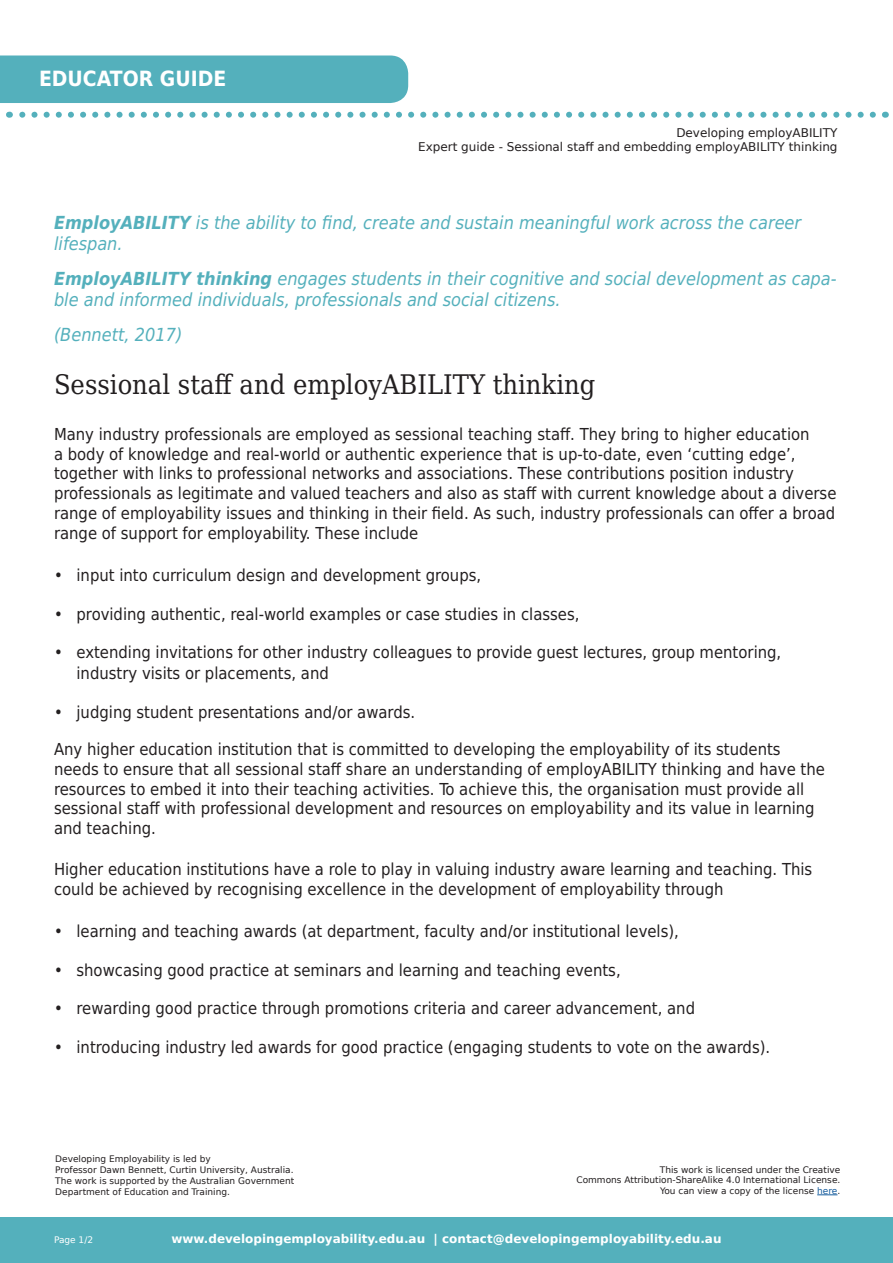
<style>
.page{position:relative;width:893px;height:1263px;background:#fff}
.page>*{position:absolute;margin:0;border:0;box-sizing:border-box;transform-origin:0 0}
.DE_-_Headline_One_Bl{font:27px "DejaVu Serif Condensed";color:#231f20}
.t1{font:700 21px "DejaVu Sans Condensed";color:#fff}
.DE_-_Quote_in_text{font:italic 18px/21.6px "DejaVu Sans Condensed";color:#54b0bc}
.DE_-_Body_Black{font:16.5px/19.8px "DejaVu Sans Condensed";color:#231f20}
.DE_-_Header_and_Foot{font:12px "DejaVu Sans";color:#231f20}
.t2{font:700 12px "DejaVu Sans";color:#fff}
.DE_-_Header_and_Foot-2{font:9px "DejaVu Sans";color:#231f20}
.DE_-_Page_numbers{font:9px "DejaVu Sans";color:#fff}
.s1{font-weight:700}
.s2{color:#175d9e}
</style>
<div class="page">
<div style="left:0;top:1217px;width:893px;height:46px;background:#54b0bc"></div>
<div style="left:0;top:56px;width:408px;height:47px;background:#54b0bc"></div>
<svg style="left:9px;top:112px;width:864px;height:6px"></svg>
<svg style="left:817px;top:1194px;width:20px;height:1px"></svg>
<p class="t1" style="left:39px;top:61px;width:189px">EDUCATOR GUIDE</p>
<p class="DE_-_Header_and_Foot" style="left:676px;top:122px;width:163px">Developing employABILITY</p>
<p class="DE_-_Header_and_Foot" style="left:418px;top:136px;width:421px">Expert guide - Sessional staff and embedding employABILITY thinking</p>
<p class="DE_-_Quote_in_text" style="left:54px;top:212px;width:749px"><span class="s1">EmployABILITY</span> is the ability to find, create and sustain meaningful work across the career lifespan.</p>
<p class="DE_-_Quote_in_text" style="left:54px;top:268px;width:784px"><span class="s1">EmployABILITY thinking</span> engages students in their cognitive and social development as capa&shy;ble and informed individuals, professionals and social citizens.</p>
<p class="DE_-_Quote_in_text" style="left:54px;top:324px;width:130px">(Bennett, 2017)</p>
<p class="DE_-_Headline_One_Bl" style="left:54px;top:364px;width:543px">Sessional staff and employABILITY thinking</p>
<p class="DE_-_Body_Black" style="left:54px;top:423px;width:784px">Many industry professionals are employed as sessional teaching staff. They bring to higher education<br>a body of knowledge and real-world or authentic experience that is up-to-date, even ‘cutting edge’, together with links to professional networks and associations. These contributions position industry professionals as legitimate and valued teachers and also as staff with current knowledge about a diverse range of employability issues and thinking in their field. As such, industry professionals can offer a broad range of support for employability. These include</p>
<p class="DE_-_Body_Black" style="left:54px;top:565px;width:429px">• input into curriculum design and development groups,</p>
<p class="DE_-_Body_Black" style="left:54px;top:603px;width:527px">• providing authentic, real-world examples or case studies in classes,</p>
<p class="DE_-_Body_Black" style="left:76px;top:641px;width:706px;line-height:21px;text-indent:-22px">• extending invitations for other industry colleagues to provide guest lectures, group mentoring, industry visits or placements, and</p>
<p class="DE_-_Body_Black" style="left:54px;top:701px;width:363px">• judging student presentations and/or awards.</p>
<p class="DE_-_Body_Black" style="left:54px;top:739px;width:772px">Any higher education institution that is committed to developing the employability of its students needs to ensure that all sessional staff share an understanding of employABILITY thinking and have the resources to embed it into their teaching activities. To achieve this, the organisation must provide all sessional staff with professional development and resources on employability and its value in learning and teaching.</p>
<p class="DE_-_Body_Black" style="left:54px;top:859px;width:760px">Higher education institutions have a role to play in valuing industry aware learning and teaching. This could be achieved by recognising excellence in the development of employability through</p>
<p class="DE_-_Body_Black" style="left:54px;top:921px;width:626px">• learning and teaching awards (at department, faculty and/or institutional levels),</p>
<p class="DE_-_Body_Black" style="left:54px;top:959px;width:568px">• showcasing good practice at seminars and learning and teaching events,</p>
<p class="DE_-_Body_Black" style="left:54px;top:998px;width:643px">• rewarding good practice through promotions criteria and career advancement, and</p>
<p class="DE_-_Body_Black" style="left:54px;top:1036px;width:718px">• introducing industry led awards for good practice (engaging students to vote on the awards).</p>
<p class="DE_-_Header_and_Foot-2" style="left:55px;top:1151px;width:157px">Developing Employability is led by</p>
<p class="DE_-_Header_and_Foot-2" style="left:55px;top:1162px;width:240px">Professor Dawn Bennett, Curtin University, Australia.</p>
<p class="DE_-_Header_and_Foot-2" style="left:55px;top:1173px;width:240px">The work is supported by the Australian Government</p>
<p class="DE_-_Header_and_Foot-2" style="left:55px;top:1183px;width:176px">Department of Education and Training.</p>
<p class="DE_-_Header_and_Foot-2" style="left:660px;top:1161px;width:182px">This work is licensed under the Creative</p>
<p class="DE_-_Header_and_Foot-2" style="left:576px;top:1172px;width:265px">Commons Attribution-ShareAlike 4.0 International License.</p>
<p class="DE_-_Header_and_Foot-2" style="left:660px;top:1183px;width:182px">You can view a copy of the license <span class="s2">here</span>.</p>
<p class="DE_-_Page_numbers" style="left:54px;top:1232px;width:41px">Page 1/2</p>
<p class="t2" style="left:171px;top:1229px;width:552px">www.developingemployability.edu.au | contact@developingemployability.edu.au</p>
</div>
